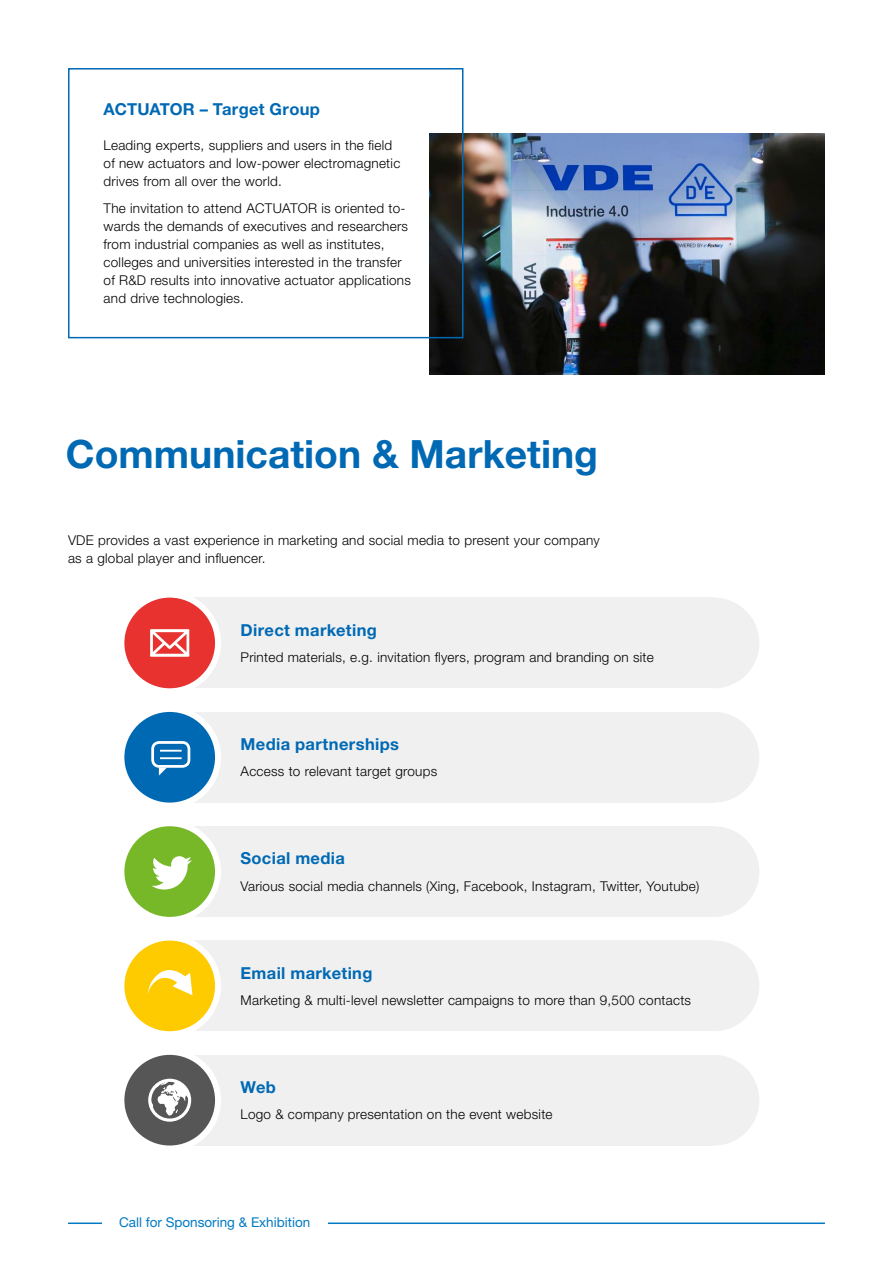
<style>
.page{position:relative;width:893px;height:1263px;background:#fff}
.page>*{position:absolute;margin:0;border:0;box-sizing:border-box;transform-origin:0 0}
.t1{font:700 39px "Helvetica Neue LT Std";color:#0069b4}
.t2{font:700 16.5px "Helvetica Neue LT Std";letter-spacing:.02em;color:#0069b4}
.t3{font:300 13.5px/18px "Helvetica Neue LT Std";letter-spacing:.02em;color:#000}
.t4{font:13.5px "Helvetica Neue LT Std";color:#007ac3}
</style>
<div class="page">
<hr style="left:68px;top:1222px;width:757px;height:2px;background:#007ac3">
<div style="left:102px;top:1213px;width:225px;height:22px;background:#fff"></div>
<img style="left:429px;top:134px;width:396px;height:240px">
<div style="left:68px;top:68px;width:395px;height:270px;border:2px solid #0069b4"></div>
<div style="left:170px;top:598px;width:544px;height:90px;background:#f0f0f0"></div>
<div style="left:669px;top:598px;width:90px;height:90px;background:#f0f0f0;border-radius:50%"></div>
<div style="left:121px;top:595px;width:97px;height:96px;background:#e73230;border-radius:50%"></div>
<div style="left:118px;top:592px;width:103px;height:102px;border:6px solid #fff;border-radius:50%"></div>
<svg style="left:150px;top:629px;width:40px;height:28px"></svg>
<div style="left:170px;top:712px;width:544px;height:91px;background:#f0f0f0"></div>
<div style="left:669px;top:712px;width:90px;height:91px;background:#f0f0f0;border-radius:50%"></div>
<div style="left:121px;top:709px;width:97px;height:97px;background:#0069b4;border-radius:50%"></div>
<div style="left:118px;top:706px;width:103px;height:103px;border:6px solid #fff;border-radius:50%"></div>
<div style="left:151px;top:741px;width:39px;height:27px;border:3px solid #fff;border-radius:7px"></div>
<svg style="left:159px;top:767px;width:8px;height:8px"></svg>
<hr style="left:160px;top:750px;width:22px;height:2px;background:#fff">
<hr style="left:160px;top:757px;width:22px;height:2px;background:#fff">
<div style="left:170px;top:826px;width:544px;height:91px;background:#f0f0f0"></div>
<div style="left:669px;top:826px;width:90px;height:91px;background:#f0f0f0;border-radius:50%"></div>
<div style="left:121px;top:823px;width:97px;height:97px;background:#76b828;border-radius:50%"></div>
<div style="left:118px;top:820px;width:103px;height:103px;border:6px solid #fff;border-radius:50%"></div>
<svg style="left:151px;top:856px;width:41px;height:33px"></svg>
<div style="left:170px;top:940px;width:544px;height:91px;background:#f0f0f0"></div>
<div style="left:669px;top:940px;width:90px;height:91px;background:#f0f0f0;border-radius:50%"></div>
<div style="left:121px;top:937px;width:97px;height:97px;background:#fecb00;border-radius:50%"></div>
<div style="left:118px;top:934px;width:103px;height:103px;border:6px solid #fff;border-radius:50%"></div>
<svg style="left:148px;top:970px;width:44px;height:25px"></svg>
<div style="left:170px;top:1055px;width:544px;height:90px;background:#f0f0f0"></div>
<div style="left:669px;top:1055px;width:90px;height:90px;background:#f0f0f0;border-radius:50%"></div>
<div style="left:121px;top:1052px;width:97px;height:96px;background:#565656;border-radius:50%"></div>
<div style="left:118px;top:1049px;width:103px;height:102px;border:6px solid #fff;border-radius:50%"></div>
<svg style="left:151px;top:1081px;width:38px;height:35px"></svg>
<div style="left:148px;top:1079px;width:43px;height:43px;border:3px solid #fff;border-radius:50%"></div>
<p class="t2" style="left:104px;top:99px;width:218px">ACTUATOR – Target Group</p>
<p class="t3" style="left:104px;top:136px;width:298px">Leading experts, suppliers and users in the field of new actuators and low-power electromagnetic drives from all over the world.</p>
<p class="t3" style="left:104px;top:199px;width:309px">The invitation to attend ACTUATOR is oriented to&shy;wards the demands of executives and researchers from industrial companies as well as institutes, colleges and universities interested in the transfer of R&amp;D results into innovative actuator applications and drive technologies.</p>
<h1 class="t1" style="left:66px;top:430px;width:534px">Communication &amp; Marketing</h1>
<p class="t3" style="left:68px;top:531px;width:533px">VDE provides a vast experience in marketing and social media to present your company as a global player and influencer.</p>
<p class="t2" style="left:241px;top:619px;width:138px">Direct marketing</p>
<p class="t3" style="left:241px;top:648px;width:415px">Printed materials, e.g. invitation flyers, program and branding on site</p>
<p class="t2" style="left:241px;top:734px;width:160px">Media partnerships</p>
<p class="t3" style="left:241px;top:762px;width:198px">Access to relevant target groups</p>
<p class="t2" style="left:241px;top:848px;width:106px">Social media</p>
<p class="t3" style="left:241px;top:877px;width:460px">Various social media channels (Xing, Facebook, Instagram, Twitter, Youtube)</p>
<p class="t2" style="left:241px;top:962px;width:133px">Email marketing</p>
<p class="t3" style="left:241px;top:991px;width:452px">Marketing &amp; multi-level newsletter campaigns to more than 9,500 contacts</p>
<p class="t2" style="left:241px;top:1077px;width:37px">Web</p>
<p class="t3" style="left:241px;top:1105px;width:314px">Logo &amp; company presentation on the event website</p>
<p class="t4" style="left:119px;top:1214px;width:193px">Call for Sponsoring &amp; Exhibition</p>
</div>
